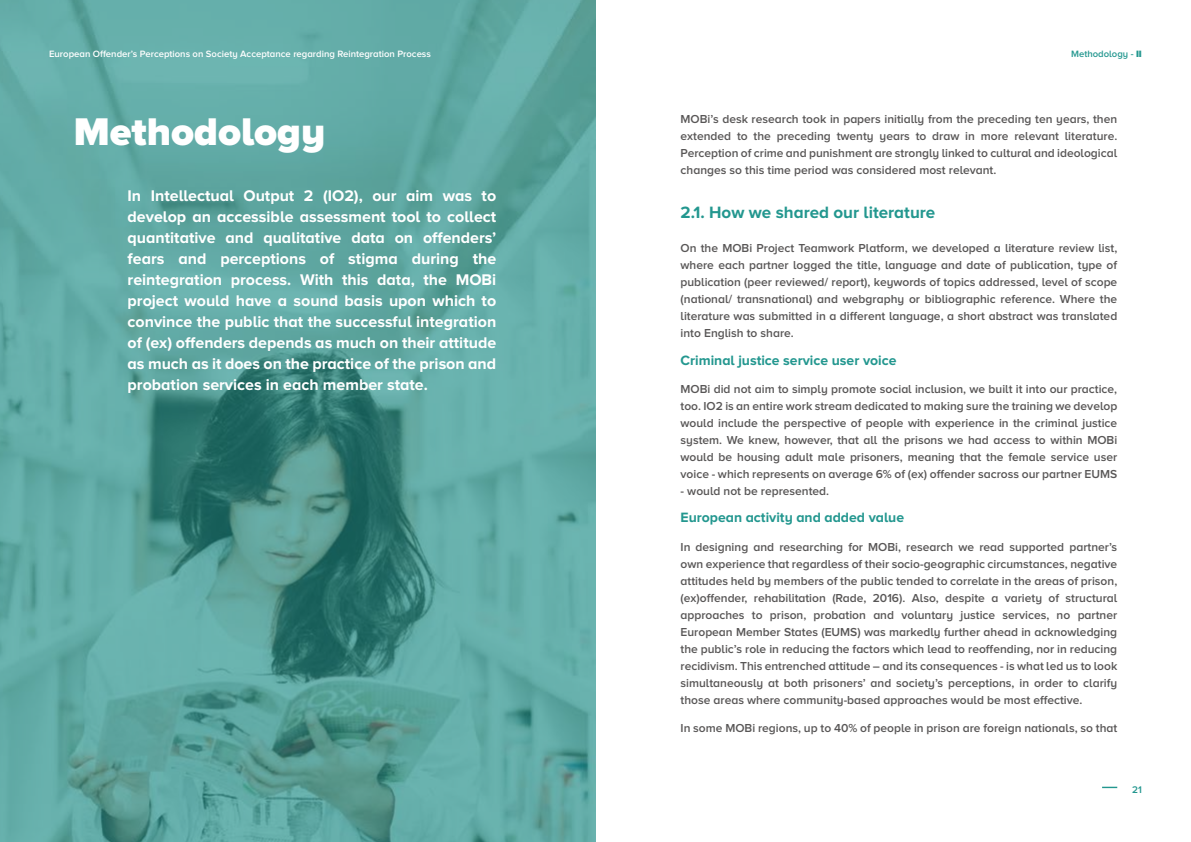
<style>
.page{position:relative;width:1191px;height:842px;background:#fff}
.page>*{position:absolute;margin:0;border:0;box-sizing:border-box;transform-origin:0 0}
.t1{font:900 40px "Proxima Nova A";color:#fff}
.t2{font:700 17px "Proxima Nova A";color:#23978f}
.t3{font:700 16px/21px "Proxima Nova A";color:#fff;text-align:justify}
.t4{font:700 14px "Proxima Nova A";color:#23978f}
.t5{font:600 12px/17px "Proxima Nova A";color:#585656;text-align:justify}
.t6{font:600 10px "Proxima Nova A";color:#23978f}
.t7{font:600 9.5px "Proxima Nova A";color:#fff}
.t8{font:600 9.5px "Proxima Nova A";color:#23978f}
.s1{font-weight:900}
</style>
<div class="page">
<svg style="left:1102px;top:787px;width:15px;height:1px"></svg>
<svg style="left:0;top:0;width:595px;height:842px;background:#5ba39e"></svg>
<p class="t7" style="left:49px;top:48px;width:383px">European Offender’s Perceptions on Society Acceptance regarding Reintegration Process</p>
<h1 class="t1" style="left:74px;top:108px;width:253px">Methodology</h1>
<p class="t3" style="left:128px;top:185px;width:370px">In Intellectual Output 2 (IO2), our aim was to develop an accessible assessment tool to collect quantitative and qualitative data on offenders’ fears and perceptions of stigma during the reintegration process. With this data, the MOBi project would have a sound basis upon which to convince the public that the successful integration of (ex) offenders depends as much on their attitude as much as it does on the practice of the prison and probation services in each member state.</p>
<p class="t8" style="left:1071px;top:48px;width:72px">Methodology - <span class="s1">II</span></p>
<p class="t5" style="left:680px;top:110px;width:438px">MOBi’s desk research took in papers initially from the preceding ten years, then extended to the preceding twenty years to draw in more relevant literature.<br>Perception of crime and punishment are strongly linked to cultural and ideological changes so this time period was considered most relevant.</p>
<h2 class="t2" style="left:680px;top:203px;width:256px">2.1. How we shared our literature</h2>
<p class="t5" style="left:680px;top:240px;width:438px">On the MOBi Project Teamwork Platform, we developed a literature review list, where each partner logged the title, language and date of publication, type of publication (peer reviewed/ report), keywords of topics addressed, level of scope (national/ transnational) and webgraphy or bibliographic reference. Where the literature was submitted in a different language, a short abstract was translated into English to share.</p>
<p class="t4" style="left:680px;top:352px;width:217px">Criminal justice service user voice</p>
<p class="t5" style="left:680px;top:380px;width:438px">MOBi did not aim to simply promote social inclusion, we built it into our practice, too. IO2 is an entire work stream dedicated to making sure the training we develop would include the perspective of people with experience in the criminal justice system. We knew, however, that all the prisons we had access to within MOBi would be housing adult male prisoners, meaning that the female service user voice - which represents on average 6% of (ex) offender sacross our partner EUMS</p>
<p class="t5" style="left:680px;top:482px;width:150px">- would not be represented.</p>
<p class="t4" style="left:680px;top:510px;width:225px">European activity and added value</p>
<p class="t5" style="left:680px;top:538px;width:438px">In designing and researching for MOBi, research we read supported partner’s own experience that regardless of their socio-geographic circumstances, negative attitudes held by members of the public tended to correlate in the areas of prison, (ex)offender, rehabilitation (Rade, 2016). Also, despite a variety of structural approaches to prison, probation and voluntary justice services, no partner European Member States (EUMS) was markedly further ahead in acknowledging the public’s role in reducing the factors which lead to reoffending, nor in reducing recidivism. This entrenched attitude – and its consequences - is what led us to look simultaneously at both prisoners’ and society’s perceptions, in order to clarify those areas where community-based approaches would be most effective.</p>
<p class="t5" style="left:680px;top:719px;width:438px">In some MOBi regions, up to 40% of people in prison are foreign nationals, so that</p>
<p class="t6" style="left:1132px;top:784px;width:11px">21</p>
</div>
